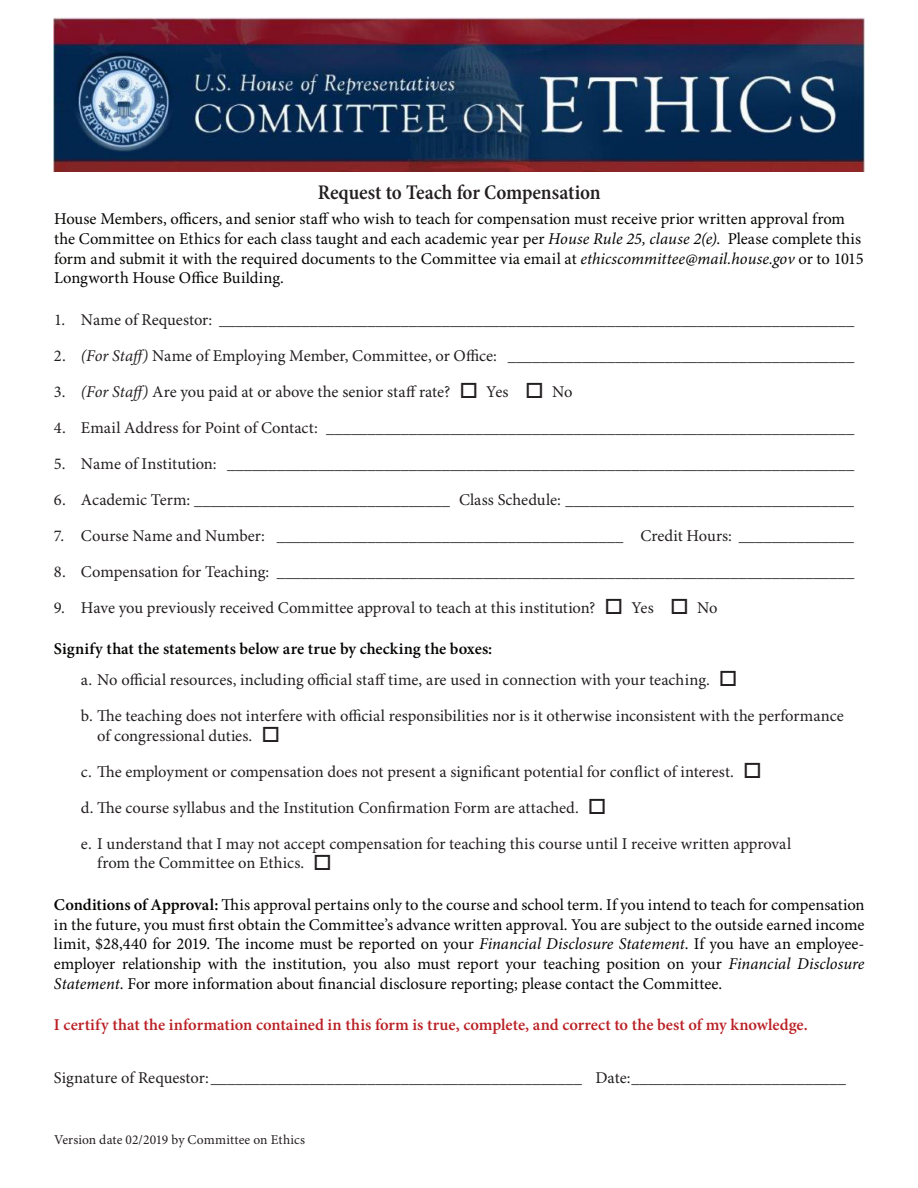
<style>
.page{position:relative;width:918px;height:1188px;background:#fff}
.page>*{position:absolute;margin:0;border:0;box-sizing:border-box;transform-origin:0 0}
._1_0_Small_Header{font:600 condensed 21px "Minion Pro";letter-spacing:-.01em;color:#231f20}
._4_0_Body_Text{font:16.5px/19.8px "Minion Pro";color:#231f20}
._4_0_Body_Text-2{font:16.5px/19.8px "Minion Pro";color:#040503}
._4_0_Body_Text-3{font:600 16.5px "Minion Pro";letter-spacing:.005em;color:#ba1f24}
._4_0_Body_Text-4{font:600 16.5px "Minion Pro";color:#040503}
.t1{font:13.5px "Minion Pro";letter-spacing:.005em;color:#231f20}
.s1{font-style:italic}
.s2{font-weight:600}
</style>
<div class="page">
<img style="left:53px;top:18px;width:812px;height:153px">
<p class="_1_0_Small_Header" style="left:318px;top:180px;width:284px">Request to Teach for Compensation</p>
<p class="_4_0_Body_Text-2" style="left:54px;top:210px;width:811px">House Members, officers, and senior staff who wish to teach for compensation must receive prior written approval from the Committee on Ethics for each class taught and each academic year per <span class="s1">House Rule 25, clause 2(e)</span>. Please complete this form and submit it with the required documents to the Committee via email at <span class="s1">ethicscommittee@mail.house.gov</span> or to 1015<br>Longworth House Office Building.</p>
<p class="_4_0_Body_Text" style="left:54px;top:310px;width:802px">1. Name of Requestor: _____________________________________________________________________________</p>
<p class="_4_0_Body_Text" style="left:54px;top:346px;width:802px">2. <span class="s1">(For Staff)</span> Name of Employing Member, Committee, or Office: __________________________________________</p>
<p class="_4_0_Body_Text" style="left:54px;top:382px;width:520px">3. <span class="s1">(For Staff)</span> Are you paid at or above the senior staff rate? □ Yes □ No</p>
<p class="_4_0_Body_Text" style="left:54px;top:418px;width:802px">4. Email Address for Point of Contact: ________________________________________________________________</p>
<p class="_4_0_Body_Text" style="left:54px;top:454px;width:802px">5. Name of Institution: ____________________________________________________________________________</p>
<p class="_4_0_Body_Text" style="left:54px;top:490px;width:802px">6. Academic Term: _______________________________ Class Schedule: ___________________________________</p>
<p class="_4_0_Body_Text" style="left:54px;top:526px;width:802px">7. Course Name and Number: __________________________________________ Credit Hours: ______________</p>
<p class="_4_0_Body_Text" style="left:54px;top:562px;width:802px">8. Compensation for Teaching: ______________________________________________________________________</p>
<p class="_4_0_Body_Text" style="left:54px;top:598px;width:665px">9. Have you previously received Committee approval to teach at this institution? □ Yes □ No</p>
<p class="_4_0_Body_Text-4" style="left:54px;top:638px;width:440px">Signify that the statements below are true by checking the boxes:</p>
<p class="_4_0_Body_Text" style="left:81px;top:670px;width:658px">a. No official resources, including official staff time, are used in connection with your teaching. □</p>
<p class="_4_0_Body_Text" style="left:97px;top:706px;width:748px;text-indent:-16px">b. The teaching does not interfere with official responsibilities nor is it otherwise inconsistent with the performance of congressional duties. □</p>
<p class="_4_0_Body_Text" style="left:81px;top:762px;width:682px">c. The employment or compensation does not present a significant potential for conflict of interest. □</p>
<p class="_4_0_Body_Text" style="left:81px;top:798px;width:527px">d. The course syllabus and the Institution Confirmation Form are attached. □</p>
<p class="_4_0_Body_Text" style="left:97px;top:834px;width:696px;text-indent:-16px">e. I understand that I may not accept compensation for teaching this course until I receive written approval from the Committee on Ethics. □</p>
<p class="_4_0_Body_Text-2" style="left:54px;top:895px;width:812px;text-align:justify"><span class="s2">Conditions of Approval:</span> This approval pertains only to the course and school term. If you intend to teach for compensation in the future, you must first obtain the Committee’s advance written approval. You are subject to the outside earned income limit, $28,440 for 2019. The income must be reported on your <span class="s1">Financial Disclosure Statement</span>. If you have an employee&shy;employer relationship with the institution, you also must report your teaching position on your <span class="s1">Financial Disclosure Statement</span>. For more information about financial disclosure reporting; please contact the Committee.</p>
<p class="_4_0_Body_Text-3" style="left:54px;top:1014px;width:755px">I certify that the information contained in this form is true, complete, and correct to the best of my knowledge.</p>
<p class="_4_0_Body_Text" style="left:54px;top:1068px;width:794px">Signature of Requestor:_____________________________________________ Date:__________________________</p>
<p class="t1" style="left:54px;top:1131px;width:253px">Version date 02/2019 by Committee on Ethics</p>
</div>
